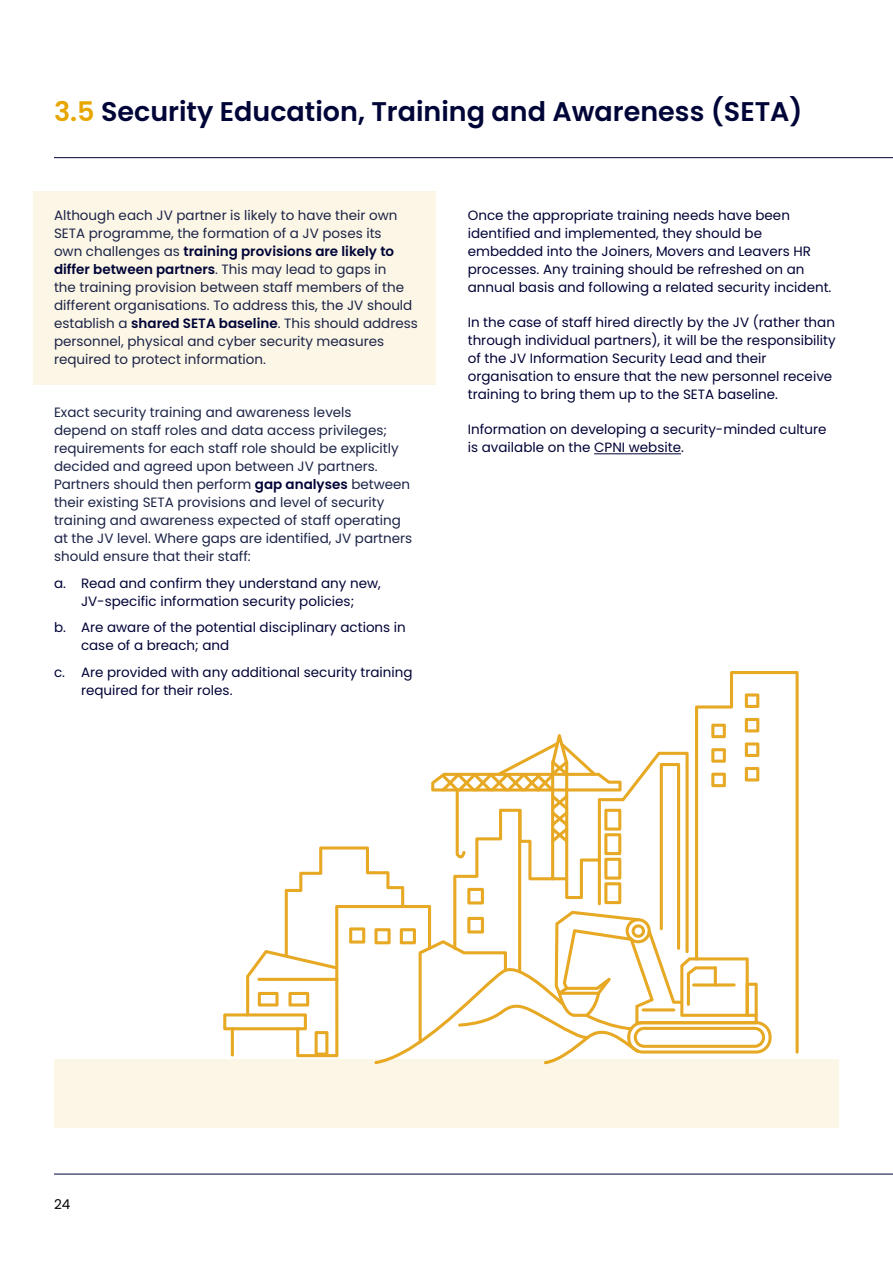
<style>
.page{position:relative;width:893px;height:1263px;background:#fff}
.page>*{position:absolute;margin:0;border:0;box-sizing:border-box;transform-origin:0 0}
.t1{font:600 27px "Poppins";color:#000538}
.t2{font:13.5px/18px "Poppins";color:#1c2447}
.t3{font:13.5px/18px "Poppins";color:#000336}
.t4{font:13.5px "Poppins";color:#000}
.s1{color:#e7a600}
.s2{font-weight:600;color:#000336}
</style>
<div class="page">
<hr style="left:54px;top:157px;width:839px;height:1px;background:#000336">
<hr style="left:54px;top:1174px;width:839px;height:1px;background:#000336">
<div style="left:33px;top:191px;width:403px;height:194px;background:#fcf6e6"></div>
<hr style="left:594px;top:453px;width:87px;height:1px;background:#000336">
<svg style="left:223px;top:671px;width:576px;height:389px"></svg>
<hr style="left:231px;top:1027px;width:3px;height:29px;background:#e7a823;border-radius:2px">
<div style="left:55px;top:1060px;width:784px;height:68px;background:#fcf6e6"></div>
<h1 class="t1" style="left:54px;top:96px;width:750px"><span class="s1">3.5</span> Security Education, Training and Awareness (SETA)</h1>
<p class="t2" style="left:54px;top:207px;width:365px">Although each JV partner is likely to have their own SETA programme, the formation of a JV poses its<br>own challenges as <span class="s2">training provisions are likely to differ between partners</span>. This may lead to gaps in<br>the training provision between staff members of the different organisations. To address this, the JV should establish a <span class="s2">shared SETA baseline</span>. This should address personnel, physical and cyber security measures required to protect information.</p>
<p class="t2" style="left:54px;top:404px;width:360px">Exact security training and awareness levels<br>depend on staff roles and data access privileges; requirements for each staff role should be explicitly decided and agreed upon between JV partners.<br>Partners should then perform <span class="s2">gap analyses</span> between their existing SETA provisions and level of security training and awareness expected of staff operating at the JV level. Where gaps are identified, JV partners should ensure that their staff:</p>
<p class="t3" style="left:54px;top:574px;width:328px;text-align:center">a. Read and confirm they understand any new,<br>JV-specific information security policies;</p>
<p class="t3" style="left:81px;top:619px;width:326px;text-indent:-27px">b. Are aware of the potential disciplinary actions in case of a breach; and</p>
<p class="t3" style="left:81px;top:663px;width:333px;text-indent:-27px">c. Are provided with any additional security training required for their roles.</p>
<p class="t3" style="left:468px;top:207px;width:365px">Once the appropriate training needs have been identified and implemented, they should be embedded into the Joiners, Movers and Leavers HR processes. Any training should be refreshed on an annual basis and following a related security incident.</p>
<p class="t3" style="left:468px;top:314px;width:369px">In the case of staff hired directly by the JV (rather than through individual partners), it will be the responsibility of the JV Information Security Lead and their organisation to ensure that the new personnel receive training to bring them up to the SETA baseline.</p>
<p class="t3" style="left:468px;top:421px;width:360px">Information on developing a security-minded culture is available on the CPNI website.</p>
<p class="t4" style="left:54px;top:1196px;width:18px">24</p>
</div>
